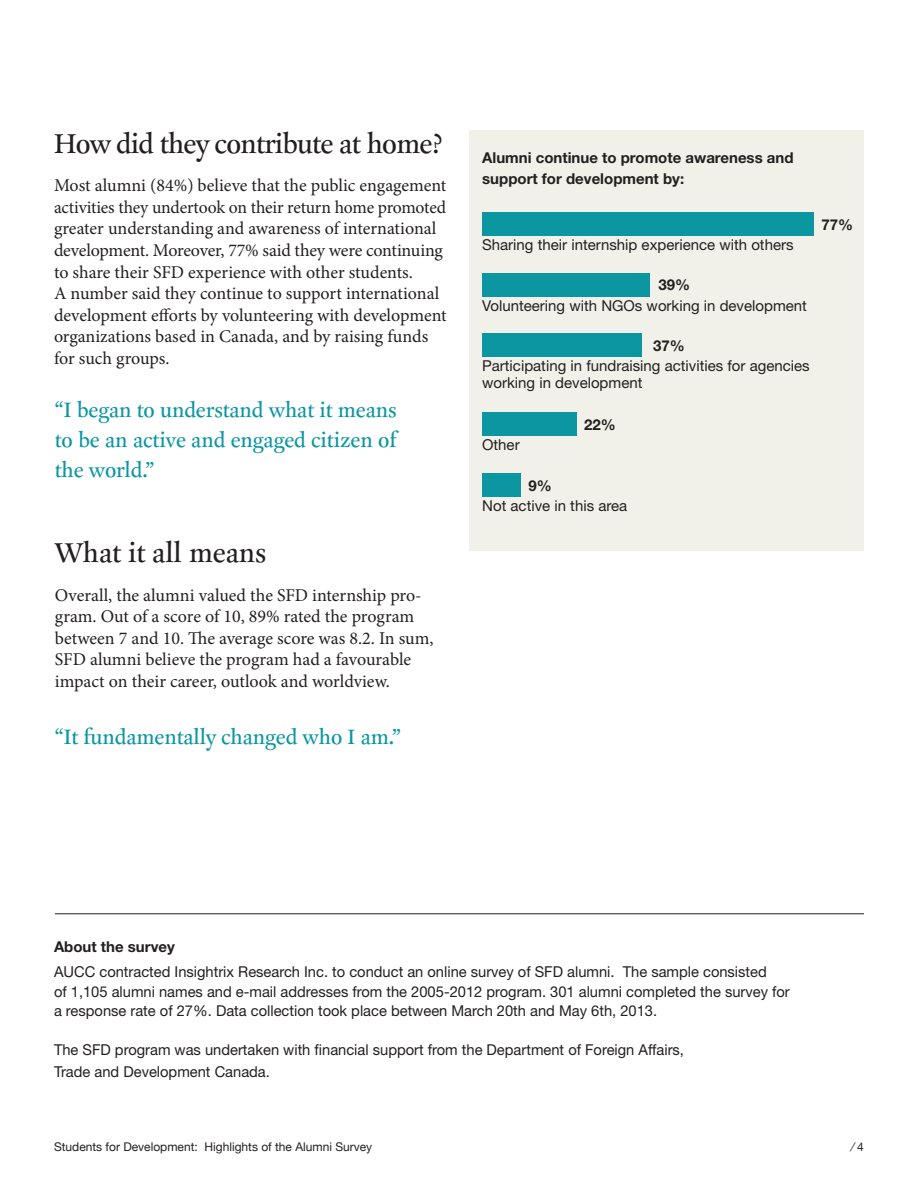
<style>
.page{position:relative;width:918px;height:1188px;background:#fff}
.page>*{position:absolute;margin:0;border:0;box-sizing:border-box;transform-origin:0 0}
.t1{font:31.5px "Clifford Eighteen Roman";letter-spacing:-.02em;color:#231f20}
.t2{font:31.5px "Clifford Eighteen Roman";color:#231f20}
.t3{font:24px/30px "Clifford Eighteen Roman";color:#0b96a1;text-align:justify}
.t4{font:18px/21.6px "Minion Pro";letter-spacing:-.005em;color:#231f20}
.t5{font:15px/19.5px "Helvetica Neue LT Std";color:#231f20}
.t6{font:700 15px/21px "Helvetica Neue";color:#231f20}
.t7{font:12px "Helvetica Neue";color:#231f20}
</style>
<div class="page">
<div style="left:470px;top:130px;width:394px;height:420px;background:#f1f1ea"></div>
<hr style="left:55px;top:914px;width:809px;height:1px;background:#231f20">
<div style="left:482px;top:212px;width:332px;height:24px;background:#0b96a1"></div>
<div style="left:482px;top:273px;width:168px;height:24px;background:#0b96a1"></div>
<div style="left:482px;top:333px;width:160px;height:24px;background:#0b96a1"></div>
<div style="left:482px;top:412px;width:95px;height:24px;background:#0b96a1"></div>
<div style="left:482px;top:473px;width:39px;height:24px;background:#0b96a1"></div>
<p class="t1" style="left:54px;top:128px;width:389px">How did they contribute at home?</p>
<p class="t4" style="left:54px;top:175px;width:394px">Most alumni (84%) believe that the public engagement activities they undertook on their return home promoted greater understanding and awareness of international development. Moreover, 77% said they were continuing to share their SFD experience with other students.<br>A number said they continue to support international development efforts by volunteering with development organizations based in Canada, and by raising funds for such groups.</p>
<p class="t3" style="left:55px;top:395px;width:343px">“I began to understand what it means to be an active and engaged citizen of the world.”</p>
<p class="t2" style="left:55px;top:537px;width:213px">What it all means</p>
<p class="t4" style="left:55px;top:584px;width:380px">Overall, the alumni valued the SFD internship pro&shy;gram. Out of a score of 10, 89% rated the program between 7 and 10. The average score was 8.2. In sum, SFD alumni believe the program had a favourable impact on their career, outlook and worldview.</p>
<p class="t3" style="left:55px;top:723px;width:347px">“It fundamentally changed who I am.”</p>
<p class="t6" style="left:482px;top:147px;width:313px">Alumni continue to promote awareness and support for development by:</p>
<p class="t5" style="left:482px;top:234px;width:313px">Sharing their internship experience with others</p>
<p class="t6" style="left:659px;top:274px;width:33px">39%</p>
<p class="t5" style="left:482px;top:295px;width:326px">Volunteering with NGOs working in development</p>
<p class="t6" style="left:653px;top:335px;width:33px">37%</p>
<p class="t5" style="left:482px;top:358px;width:329px;line-height:16.5px">Participating in fundraising activities for agencies working in development</p>
<p class="t5" style="left:482px;top:435px;width:39px">Other</p>
<p class="t6" style="left:529px;top:475px;width:25px">9%</p>
<p class="t6" style="left:584px;top:414px;width:33px">22%</p>
<p class="t5" style="left:482px;top:496px;width:147px">Not active in this area</p>
<p class="t6" style="left:821px;top:213px;width:33px">77%</p>
<p class="t6" style="left:54px;top:935px;width:122px">About the survey</p>
<p class="t5" style="left:54px;top:962px;width:737px">AUCC contracted Insightrix Research Inc. to conduct an online survey of SFD alumni. The sample consisted<br>of 1,105 alumni names and e-mail addresses from the 2005-2012 program. 301 alumni completed the survey for a response rate of 27%. Data collection took place between March 20th and May 6th, 2013.</p>
<p class="t5" style="left:54px;top:1039px;width:632px;line-height:21.6px">The SFD program was undertaken with financial support from the Department of Foreign Affairs,<br>Trade and Development Canada.</p>
<p class="t7" style="left:54px;top:1139px;width:320px">Students for Development: Highlights of the Alumni Survey</p>
<p class="t7" style="left:852px;top:1139px;width:14px">⁄ 4</p>
</div>
